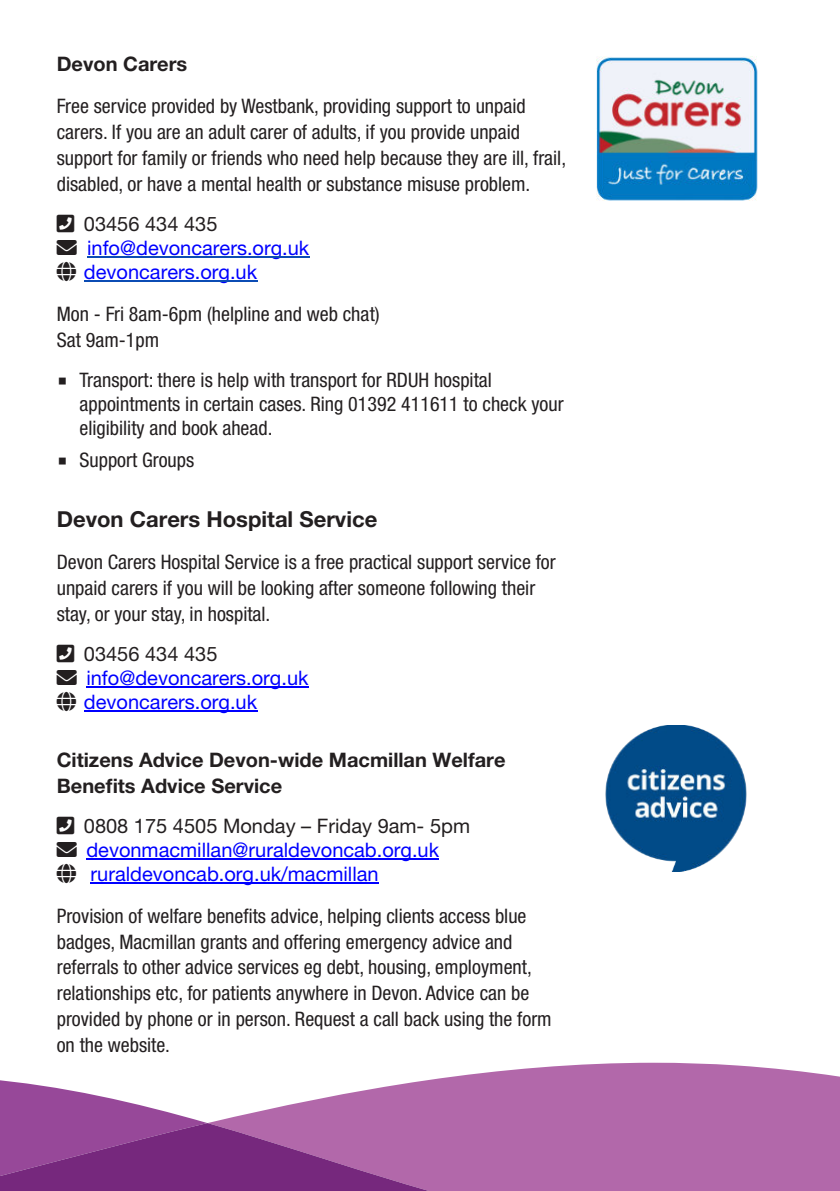
<style>
.page{position:relative;width:840px;height:1191px;background:#fff}
.page>*{position:absolute;margin:0;border:0;box-sizing:border-box;transform-origin:0 0}
.t1{font:700 22px "Helvetica Neue LT Pro";color:#231f20}
.t2{font:condensed 20px "Helvetica Neue LT Pro";color:#231f20}
.t3{font:20px "Helvetica Neue LT Pro";color:#00f}
.t4{font:700 20px "Helvetica Neue LT Pro";color:#231f20}
.t5{font:20px "Helvetica Neue LT Pro";color:#231f20}
.t6{font:20px "Lucida Grande";color:#231f20}
</style>
<div class="page">
<svg style="left:0;top:1062px;width:839px;height:61px;fill:#b268aa"></svg>
<svg style="left:0;top:1123px;width:839px;height:68px;fill:#b268aa"></svg>
<hr style="left:87px;top:256px;width:222px;height:1px;background:#0b4cb4">
<hr style="left:84px;top:280px;width:173px;height:1px;background:#0b4cb4">
<hr style="left:86px;top:686px;width:222px;height:1px;background:#00f">
<hr style="left:84px;top:710px;width:173px;height:1px;background:#00f">
<hr style="left:86px;top:858px;width:353px;height:1px;background:#00f">
<hr style="left:90px;top:882px;width:288px;height:1px;background:#00f">
<img style="left:605px;top:725px;width:142px;height:146px">
<img style="left:596px;top:57px;width:160px;height:144px">
<p class="t4" style="left:57px;top:57px;width:132px">Devon Carers</p>
<p class="t2" style="left:57px;top:99px;width:470px">Free service provided by Westbank, providing support to unpaid</p>
<p class="t2" style="left:57px;top:124px;width:464px">carers. If you are an adult carer of adults, if you provide unpaid</p>
<p class="t2" style="left:57px;top:150px;width:510px">support for family or friends who need help because they are ill, frail,</p>
<p class="t2" style="left:57px;top:176px;width:475px">disabled, or have a mental health or substance misuse problem.</p>
<p class="t5" style="left:84px;top:216px;width:135px">03456 434 435</p>
<p class="t3" style="left:87px;top:240px;width:223px">info@devoncarers.org.uk</p>
<p class="t3" style="left:84px;top:264px;width:174px">devoncarers.org.uk</p>
<p class="t2" style="left:57px;top:306px;width:324px">Mon - Fri 8am-6pm (helpline and web chat)</p>
<p class="t2" style="left:57px;top:332px;width:104px">Sat 9am-1pm</p>
<p class="t6" style="left:57px;top:371px;width:12px">■</p>
<p class="t2" style="left:79px;top:372px;width:413px">Transport: there is help with transport for RDUH hospital</p>
<p class="t2" style="left:79px;top:396px;width:485px">appointments in certain cases. Ring 01392 411611 to check your</p>
<p class="t2" style="left:79px;top:420px;width:194px">eligibility and book ahead.</p>
<p class="t6" style="left:57px;top:451px;width:12px">■</p>
<p class="t2" style="left:79px;top:452px;width:116px">Support Groups</p>
<p class="t1" style="left:57px;top:511px;width:322px">Devon Carers Hospital Service</p>
<p class="t2" style="left:57px;top:554px;width:500px">Devon Carers Hospital Service is a free practical support service for</p>
<p class="t2" style="left:57px;top:580px;width:480px">unpaid carers if you will be looking after someone following their</p>
<p class="t2" style="left:57px;top:606px;width:215px">stay, or your stay, in hospital.</p>
<p class="t5" style="left:84px;top:646px;width:135px">03456 434 435</p>
<p class="t3" style="left:86px;top:670px;width:223px">info@devoncarers.org.uk</p>
<p class="t3" style="left:84px;top:694px;width:174px">devoncarers.org.uk</p>
<p class="t4" style="left:57px;top:752px;width:450px">Citizens Advice Devon-wide Macmillan Welfare</p>
<p class="t4" style="left:57px;top:778px;width:227px">Benefits Advice Service</p>
<p class="t5" style="left:84px;top:818px;width:387px">0808 175 4505 Monday – Friday 9am- 5pm</p>
<p class="t3" style="left:86px;top:842px;width:354px">devonmacmillan@ruraldevoncab.org.uk</p>
<p class="t3" style="left:90px;top:866px;width:289px">ruraldevoncab.org.uk/macmillan</p>
<p class="t2" style="left:57px;top:908px;width:471px">Provision of welfare benefits advice, helping clients access blue</p>
<p class="t2" style="left:57px;top:934px;width:457px">badges, Macmillan grants and offering emergency advice and</p>
<p class="t2" style="left:57px;top:960px;width:476px">referrals to other advice services eg debt, housing, employment,</p>
<p class="t2" style="left:57px;top:986px;width:474px">relationships etc, for patients anywhere in Devon. Advice can be</p>
<p class="t2" style="left:57px;top:1012px;width:496px">provided by phone or in person. Request a call back using the form</p>
<p class="t2" style="left:57px;top:1037px;width:115px">on the website.</p>
</div>
